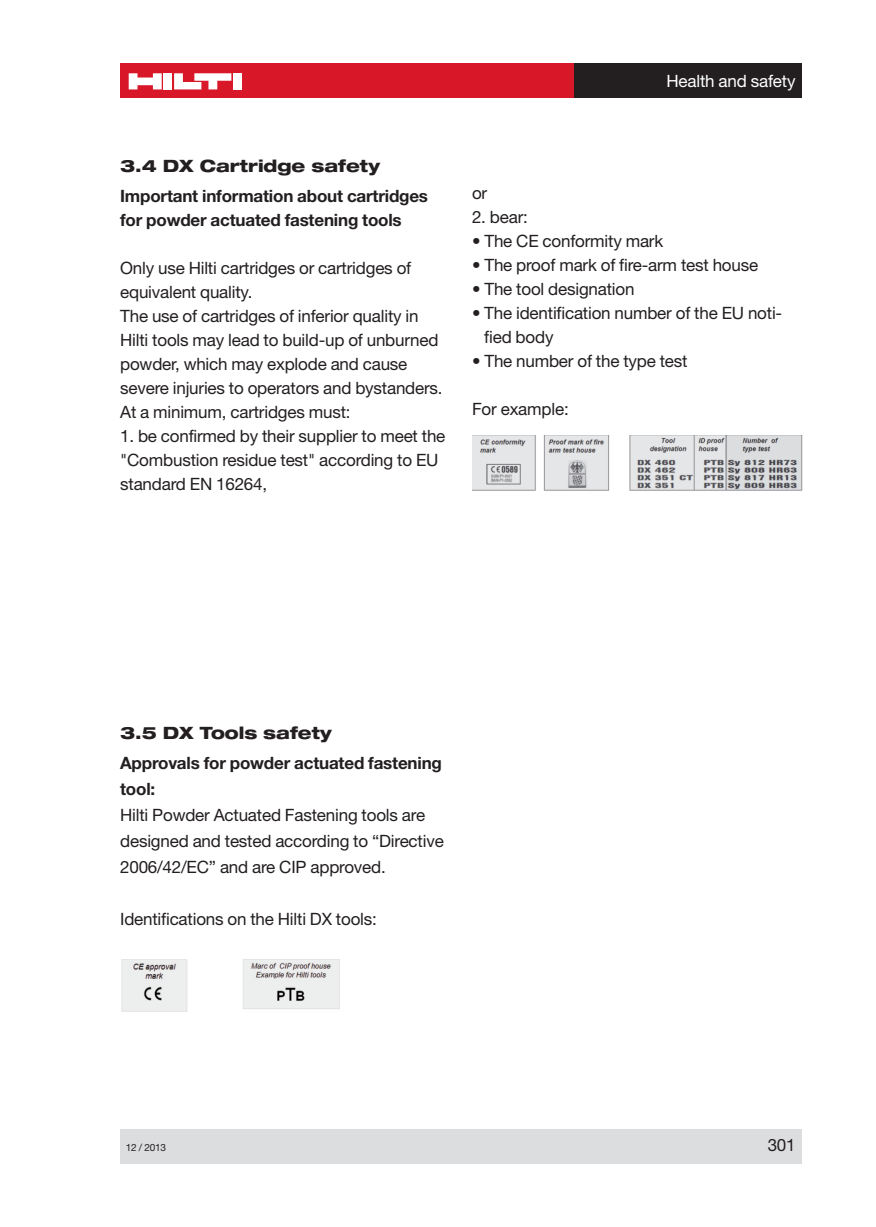
<style>
.page{position:relative;width:876px;height:1227px;background:#fff}
.page>*{position:absolute;margin:0;border:0;box-sizing:border-box;transform-origin:0 0}
.t1{font:17px/24px "Helvetica Neue";letter-spacing:-.01em;color:#231f20}
.t2{font:700 17px/24px "Helvetica Neue";letter-spacing:-.01em;color:#231f20}
.t3{font:800 expanded 17px "Helvetica Neue";color:#231f20}
.t4{font:17px "Helvetica Neue";letter-spacing:-.01em;color:#fff}
.t5{font:10px "Helvetica Neue";letter-spacing:-.02em;color:#231f20}
</style>
<div class="page">
<div style="left:120px;top:1129px;width:680px;height:34px;background:#dcdddf"></div>
<div style="left:120px;top:63px;width:454px;height:34px;background:#d81729"></div>
<div style="left:163px;top:73px;width:9px;height:16px;background:#fff"></div>
<div style="left:233px;top:73px;width:9px;height:16px;background:#fff"></div>
<svg style="left:129px;top:73px;width:33px;height:16px"></svg>
<svg style="left:174px;top:73px;width:57px;height:16px"></svg>
<div style="left:574px;top:63px;width:226px;height:34px;background:#231f20"></div>
<img style="left:121px;top:959px;width:219px;height:53px">
<img style="left:472px;top:435px;width:331px;height:56px">
<p class="t4" style="left:666px;top:75px;width:130px">Health and safety</p>
<p class="t3" style="left:120px;top:159px;width:261px">3.4 DX Cartridge safety</p>
<p class="t2" style="left:120px;top:186px;width:309px">Important information about cartridges for powder actuated fastening tools</p>
<p class="t1" style="left:120px;top:258px;width:324px">Only use Hilti cartridges or cartridges of equivalent quality.<br>The use of cartridges of inferior quality in Hilti tools may lead to build-up of unburned powder, which may explode and cause severe injuries to operators and bystanders.<br>At a minimum, cartridges must:</p>
<p class="t1" style="left:120px;top:426px;width:326px">1. be confirmed by their supplier to meet the "Combustion residue test" according to EU standard EN 16264,</p>
<p class="t1" style="left:472px;top:183px;width:17px">or</p>
<p class="t1" style="left:472px;top:207px;width:57px">2. bear:</p>
<p class="t1" style="left:472px;top:231px;width:193px">• The CE conformity mark</p>
<p class="t1" style="left:472px;top:255px;width:287px">• The proof mark of fire-arm test house</p>
<p class="t1" style="left:472px;top:279px;width:164px">• The tool designation</p>
<p class="t1" style="left:484px;top:303px;width:299px;text-indent:-12px">• The identification number of the EU noti&shy;fied body</p>
<p class="t1" style="left:472px;top:351px;width:217px">• The number of the type test</p>
<p class="t1" style="left:472px;top:399px;width:98px">For example:</p>
<p class="t3" style="left:120px;top:726px;width:213px">3.5 DX Tools safety</p>
<p class="t2" style="left:120px;top:752px;width:323px;line-height:26px">Approvals for powder actuated fastening tool:</p>
<p class="t1" style="left:120px;top:804px;width:325px;line-height:26px">Hilti Powder Actuated Fastening tools are designed and tested according to “Directive<br>2006/42/EC” and are CIP approved.</p>
<p class="t1" style="left:120px;top:909px;width:258px">Identifications on the Hilti DX tools:</p>
<p class="t5" style="left:126px;top:1143px;width:42px">12 / 2013</p>
<p class="t1" style="left:767px;top:1134px;width:29px">301</p>
</div>
